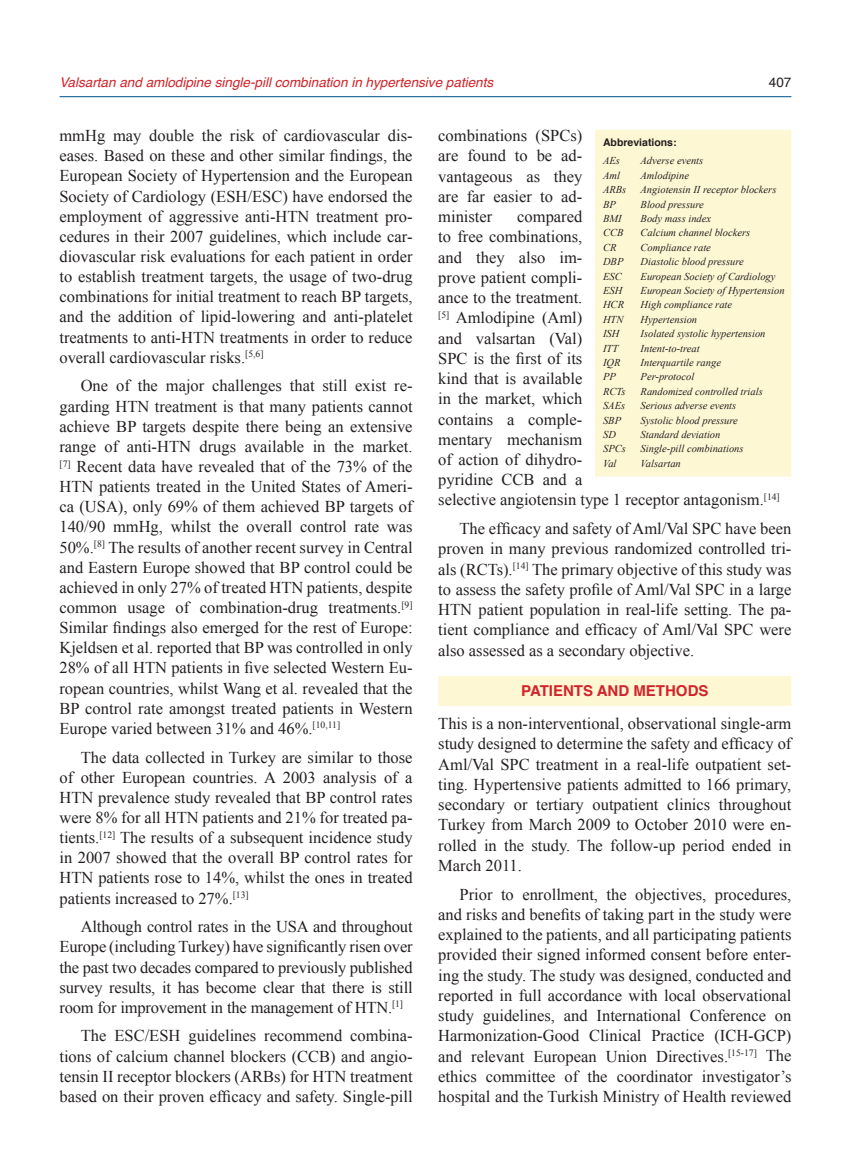
<style>
.page{position:relative;width:851px;height:1170px;background:#fff}
.page>*{position:absolute;margin:0;border:0;box-sizing:border-box;transform-origin:0 0}
.t1{font:16.5px/20.1px "Times New Roman";color:#231f20;text-align:justify}
.t2{font:700 15px "Helvetica";color:#d1232a}
.t3{font:italic 13.5px "Helvetica";color:#d1232a}
.t4{font:13.5px "Helvetica";color:#231f20}
.t5{font:italic 10.5px "Times New Roman";color:#231f20}
.t6{font:700 10.5px "Helvetica";color:#231f20}
</style>
<div class="page">
<div style="left:438px;top:676px;width:353px;height:30px;background:#fef7d4"></div>
<hr style="left:60px;top:96px;width:731px;height:1px;background:#01508b">
<div style="left:595px;top:130px;width:195px;height:345px;background:#fef7d4"></div>
<div style="left:595px;top:130px;width:196px;height:346px;border:2px solid #fef7d4"></div>
<p class="t3" style="left:60px;top:71px;width:435px">Valsartan and amlodipine single-pill combination in hypertensive patients</p>
<p class="t4" style="left:768px;top:73px;width:24px">407</p>
<p class="t1" style="left:59px;top:125px;width:354px">mmHg may double the risk of cardiovascular dis&shy;eases. Based on these and other similar findings, the European Society of Hypertension and the European Society of Cardiology (ESH/ESC) have endorsed the employment of aggressive anti-HTN treatment pro&shy;cedures in their 2007 guidelines, which include car&shy;diovascular risk evaluations for each patient in order to establish treatment targets, the usage of two-drug combinations for initial treatment to reach BP targets, and the addition of lipid-lowering and anti-platelet treatments to anti-HTN treatments in order to reduce overall cardiovascular risks.<sup>[5,6]</sup></p>
<p class="t1" style="left:59px;top:375px;width:354px;text-indent:21px">One of the major challenges that still exist re&shy;garding HTN treatment is that many patients cannot achieve BP targets despite there being an extensive range of anti-HTN drugs available in the market. <sup>[7]</sup> Recent data have revealed that of the 73% of the HTN patients treated in the United States of Ameri&shy;ca (USA), only 69% of them achieved BP targets of 140/90 mmHg, whilst the overall control rate was 50%.<sup>[8]</sup> The results of another recent survey in Central and Eastern Europe showed that BP control could be achieved in only 27% of treated HTN patients, despite common usage of combination-drug treatments.<sup>[9] </sup>Similar findings also emerged for the rest of Europe:<br>Kjeldsen et al. reported that BP was controlled in only 28% of all HTN patients in five selected Western Eu&shy;ropean countries, whilst Wang et al. revealed that the BP control rate amongst treated patients in Western Europe varied between 31% and 46%.<sup>[10,11]</sup></p>
<p class="t1" style="left:59px;top:746px;width:354px;text-indent:21px">The data collected in Turkey are similar to those of other European countries. A 2003 analysis of a HTN prevalence study revealed that BP control rates were 8% for all HTN patients and 21% for treated pa&shy;tients.<sup>[12]</sup> The results of a subsequent incidence study in 2007 showed that the overall BP control rates for HTN patients rose to 14%, whilst the ones in treated patients increased to 27%.<sup>[13]</sup></p>
<p class="t1" style="left:59px;top:916px;width:355px;text-indent:21px">Although control rates in the USA and throughout Europe (including Turkey) have significantly risen over the past two decades compared to previously published survey results, it has become clear that there is still room for improvement in the management of HTN.<sup>[1]</sup></p>
<p class="t1" style="left:59px;top:1025px;width:354px;text-indent:21px">The ESC/ESH guidelines recommend combina&shy;tions of calcium channel blockers (CCB) and angio&shy;tensin II receptor blockers (ARBs) for HTN treatment based on their proven efficacy and safety. Single-pill</p>
<p class="t1" style="left:438px;top:125px;width:146px">combinations (SPCs) are found to be ad&shy;vantageous as they are far easier to ad&shy;minister</p>
<p class="t6" style="left:603px;top:135px;width:75px">Abbreviations:</p>
<p class="t5" style="left:603px;top:154px;width:18px">AEs</p>
<p class="t5" style="left:640px;top:154px;width:64px">Adverse events</p>
<p class="t5" style="left:603px;top:168px;width:18px">Aml</p>
<p class="t5" style="left:640px;top:168px;width:50px">Amlodipine</p>
<p class="t5" style="left:603px;top:182px;width:25px">ARBs</p>
<p class="t5" style="left:640px;top:182px;width:137px">Angiotensin II receptor blockers</p>
<p class="t5" style="left:603px;top:197px;width:14px">BP</p>
<p class="t5" style="left:640px;top:197px;width:65px">Blood pressure</p>
<p class="t5" style="left:603px;top:211px;width:20px">BMI</p>
<p class="t5" style="left:640px;top:211px;width:72px">Body mass index</p>
<p class="t5" style="left:603px;top:226px;width:22px">CCB</p>
<p class="t5" style="left:640px;top:226px;width:111px">Calcium channel blockers</p>
<p class="t5" style="left:603px;top:240px;width:15px">CR</p>
<p class="t5" style="left:640px;top:240px;width:72px">Compliance rate</p>
<p class="t5" style="left:603px;top:254px;width:22px">DBP</p>
<p class="t5" style="left:640px;top:254px;width:105px">Diastolic blood pressure</p>
<p class="t5" style="left:603px;top:269px;width:20px">ESC</p>
<p class="t5" style="left:640px;top:269px;width:136px">European Society of Cardiology</p>
<p class="t5" style="left:603px;top:283px;width:21px">ESH</p>
<p class="t5" style="left:640px;top:283px;width:145px">European Society of Hypertension</p>
<p class="t5" style="left:603px;top:298px;width:22px">HCR</p>
<p class="t5" style="left:640px;top:298px;width:93px">High compliance rate</p>
<p class="t5" style="left:603px;top:312px;width:22px">HTN</p>
<p class="t5" style="left:640px;top:312px;width:58px">Hypertension</p>
<p class="t5" style="left:603px;top:326px;width:18px">ISH</p>
<p class="t5" style="left:640px;top:326px;width:126px">Isolated systolic hypertension</p>
<p class="t5" style="left:603px;top:341px;width:17px">ITT</p>
<p class="t5" style="left:640px;top:341px;width:61px">Intent-to-treat</p>
<p class="t5" style="left:603px;top:355px;width:19px">IQR</p>
<p class="t5" style="left:640px;top:355px;width:82px">Interquartile range</p>
<p class="t5" style="left:603px;top:369px;width:14px">PP</p>
<p class="t5" style="left:640px;top:369px;width:55px">Per-protocol</p>
<p class="t5" style="left:603px;top:384px;width:24px">RCTs</p>
<p class="t5" style="left:640px;top:384px;width:124px">Randomized controlled trials</p>
<p class="t5" style="left:603px;top:398px;width:24px">SAEs</p>
<p class="t5" style="left:640px;top:398px;width:97px">Serious adverse events</p>
<p class="t5" style="left:603px;top:413px;width:20px">SBP</p>
<p class="t5" style="left:640px;top:413px;width:99px">Systolic blood pressure</p>
<p class="t5" style="left:603px;top:427px;width:14px">SD</p>
<p class="t5" style="left:640px;top:427px;width:81px">Standard deviation</p>
<p class="t5" style="left:603px;top:441px;width:24px">SPCs</p>
<p class="t5" style="left:640px;top:441px;width:104px">Single-pill combinations</p>
<p class="t5" style="left:603px;top:456px;width:15px">Val</p>
<p class="t5" style="left:640px;top:456px;width:42px">Valsartan</p>
<p class="t1" style="left:438px;top:206px;width:343px;text-align:left;text-indent:79px">compared<br>to free combinations,<br>and they also im-<br>prove patient compli-<br>ance to the treatment.<br><sup>[5]</sup> Amlodipine (Aml)<br>and valsartan (Val)<br>SPC is the first of its<br>kind that is available<br>in the market, which<br>contains a comple-<br>mentary mechanism<br>of action of dihydro-<br>pyridine CCB and a<br>selective angiotensin type 1 receptor antagonism.<sup>[14]</sup></p>
<p class="t1" style="left:438px;top:518px;width:354px;text-indent:21px">The efficacy and safety of Aml/Val SPC have been proven in many previous randomized controlled tri&shy;als (RCTs).<sup>[14]</sup> The primary objective of this study was to assess the safety profile of Aml/Val SPC in a large HTN patient population in real-life setting. The pa&shy;tient compliance and efficacy of Aml/Val SPC were also assessed as a secondary objective.</p>
<p class="t2" style="left:521px;top:680px;width:189px">PATIENTS AND METHODS</p>
<p class="t1" style="left:438px;top:713px;width:354px">This is a non-interventional, observational single-arm study designed to determine the safety and efficacy of Aml/Val SPC treatment in a real-life outpatient set&shy;ting. Hypertensive patients admitted to 166 primary, secondary or tertiary outpatient clinics throughout Turkey from March 2009 to October 2010 were en&shy;rolled in the study. The follow-up period ended in March 2011.</p>
<p class="t1" style="left:438px;top:883px;width:354px;text-indent:21px">Prior to enrollment, the objectives, procedures, and risks and benefits of taking part in the study were explained to the patients, and all participating patients provided their signed informed consent before enter&shy;ing the study. The study was designed, conducted and reported in full accordance with local observational study guidelines, and International Conference on Harmonization-Good Clinical Practice (ICH-GCP) and relevant European Union Directives.<sup>[15-17]</sup> The ethics committee of the coordinator investigator’s hospital and the Turkish Ministry of Health reviewed</p>
</div>
